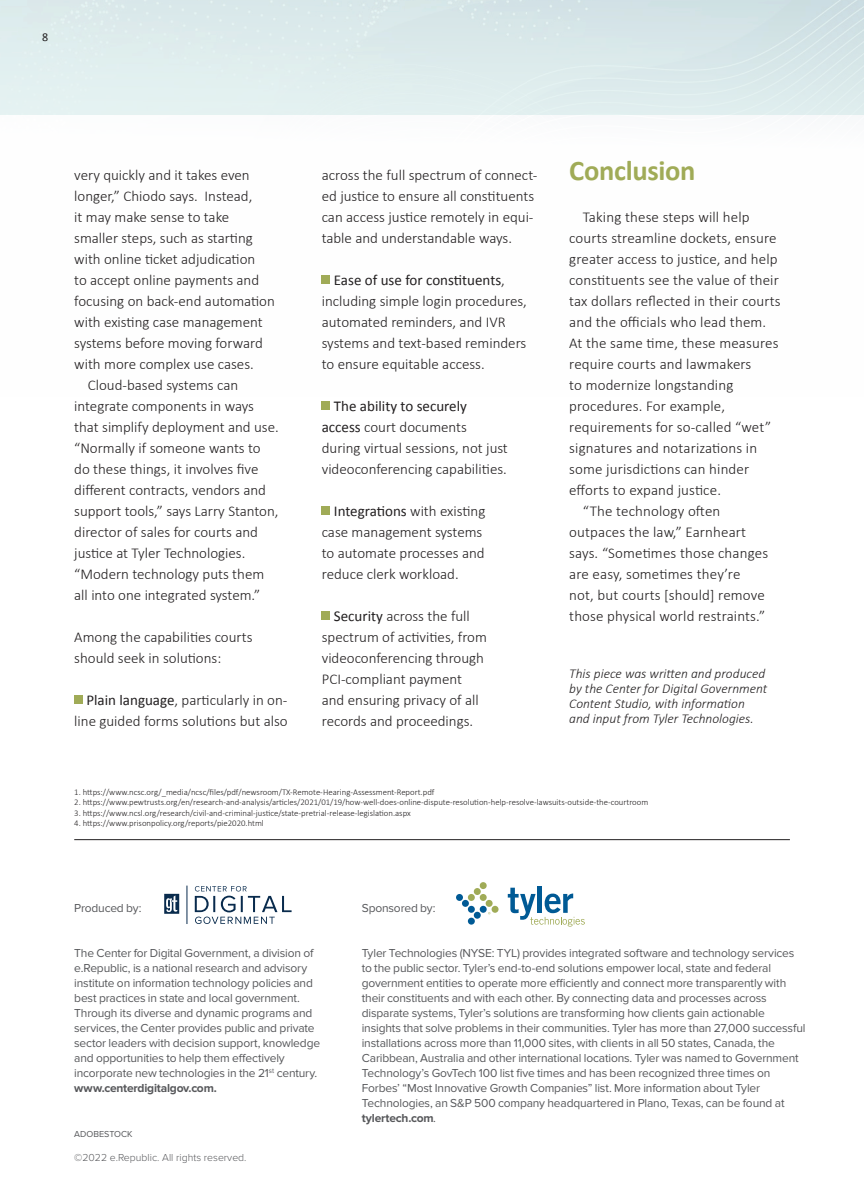
<style>
.page{position:relative;width:864px;height:1188px;background:#fff}
.page>*{position:absolute;margin:0;border:0;box-sizing:border-box;transform-origin:0 0}
.t1{font:700 28.5px "Calibri";letter-spacing:-.01em;color:#a0ab57}
.t2{font:300 15px/21px "Calibri";color:#221f20}
.t3{font:italic 300 13.5px/15px "Calibri";color:#221f20}
.BODY{font:12px/15px "Proxima Nova";letter-spacing:-.015em;color:#57585b}
.t4{font:12px "Calibri";color:#221f20}
.t5{font:300 10.5px "Proxima Nova";color:#57585b}
.t6{font:9px "Proxima Nova";color:#57585b}
.t7{font:300 8.7px "Calibri";color:#221f20}
.s1{font-weight:400}
.s2{font-weight:700}
</style>
<div class="page">
<img style="left:0;top:0;width:528px;height:284px">
<img style="left:528px;top:0;width:336px;height:115px">
<div style="left:74px;top:695px;width:8px;height:9px;background:#a0ab57"></div>
<div style="left:322px;top:275px;width:8px;height:9px;background:#a0ab57"></div>
<div style="left:322px;top:401px;width:8px;height:9px;background:#a0ab57"></div>
<div style="left:322px;top:506px;width:8px;height:8px;background:#a0ab57"></div>
<div style="left:322px;top:611px;width:8px;height:9px;background:#a0ab57"></div>
<hr style="left:538px;top:887px;width:4px;height:26px;background:#005a95">
<div style="left:456px;top:894px;width:7px;height:7px;background:#005a95;border-radius:50%"></div>
<div style="left:462px;top:900px;width:7px;height:7px;background:#005a95;border-radius:50%"></div>
<div style="left:468px;top:906px;width:7px;height:7px;background:#005a95;border-radius:50%"></div>
<div style="left:468px;top:918px;width:7px;height:7px;background:#005a95;border-radius:50%"></div>
<div style="left:474px;top:912px;width:7px;height:7px;background:#005a95;border-radius:50%"></div>
<div style="left:480px;top:906px;width:7px;height:7px;background:#005a95;border-radius:50%"></div>
<div style="left:468px;top:894px;width:7px;height:7px;background:#a0ab57;border-radius:50%"></div>
<div style="left:474px;top:888px;width:7px;height:7px;background:#a0ab57;border-radius:50%"></div>
<div style="left:480px;top:894px;width:7px;height:7px;background:#a0ab57;border-radius:50%"></div>
<div style="left:486px;top:900px;width:7px;height:7px;background:#a0ab57;border-radius:50%"></div>
<div style="left:492px;top:906px;width:7px;height:7px;background:#a0ab57;border-radius:50%"></div>
<div style="left:480px;top:882px;width:7px;height:7px;background:#a0ab57;border-radius:50%"></div>
<svg style="left:508px;top:888px;width:77px;height:39px"></svg>
<hr style="left:74px;top:839px;width:716px;height:1px;background:#221f20">
<svg style="left:164px;top:894px;width:15px;height:20px"></svg>
<hr style="left:187px;top:886px;width:1px;height:38px;background:#092b4d">
<svg style="left:195px;top:886px;width:97px;height:38px"></svg>
<p class="t4" style="left:42px;top:29px;width:8px">8</p>
<p class="t2" style="left:74px;top:164px;width:202px">very quickly and it takes even longer,” Chiodo says. Instead,<br>it may make sense to take smaller steps, such as starting with online ticket adjudication<br>to accept online payments and focusing on back-end automation with existing case management systems before moving forward with more complex use cases.</p>
<p class="t2" style="left:74px;top:374px;width:206px;text-indent:14px">Cloud-based systems can integrate components in ways that simplify deployment and use. “Normally if someone wants to do these things, it involves five different contracts, vendors and support tools,” says Larry Stanton, director of sales for courts and justice at Tyler Technologies. “Modern technology puts them all into one integrated system.”</p>
<p class="t2" style="left:74px;top:626px;width:180px">Among the capabilities courts should seek in solutions:</p>
<p class="t2" style="left:74px;top:689px;width:215px;text-align:right"><span class="s1">Plain language</span>, particularly in on&shy;line guided forms solutions but also</p>
<p class="t2" style="left:322px;top:164px;width:217px">across the full spectrum of connect&shy;ed justice to ensure all constituents can access justice remotely in equi&shy;table and understandable ways.</p>
<p class="t2" style="left:322px;top:269px;width:207px;text-indent:12px"><span class="s1">Ease of use for constituents</span>, including simple login procedures, automated reminders, and IVR systems and text-based reminders to ensure equitable access.</p>
<p class="t2" style="left:322px;top:395px;width:188px;text-indent:12px"><span class="s1">The ability to securely access</span> court documents during virtual sessions, not just videoconferencing capabilities.</p>
<p class="t2" style="left:322px;top:500px;width:165px;text-indent:12px"><span class="s1">Integrations</span> with existing case management systems to automate processes and reduce clerk workload.</p>
<p class="t2" style="left:322px;top:605px;width:167px;text-indent:12px"><span class="s1">Security</span> across the full spectrum of activities, from videoconferencing through<br>PCI-compliant payment and ensuring privacy of all records and proceedings.</p>
<p class="t1" style="left:569px;top:150px;width:128px">Conclusion</p>
<p class="t2" style="left:569px;top:206px;width:213px;text-indent:14px">Taking these steps will help courts streamline dockets, ensure greater access to justice, and help constituents see the value of their tax dollars reflected in their courts and the officials who lead them.<br>At the same time, these measures require courts and lawmakers<br>to modernize longstanding procedures. For example, requirements for so-called “wet” signatures and notarizations in some jurisdictions can hinder efforts to expand justice.</p>
<p class="t2" style="left:569px;top:500px;width:200px;text-indent:14px">“The technology often outpaces the law,” Earnheart says. “Sometimes those changes are easy, sometimes they’re not, but courts [should] remove those physical world restraints.”</p>
<p class="t3" style="left:569px;top:666px;width:200px">This piece was written and produced by the Center for Digital Government Content Studio, with information and input from Tyler Technologies.</p>
<p class="t7" style="left:74px;top:786px;width:362px">1. https://www.ncsc.org/_media/ncsc/files/pdf/newsroom/TX-Remote-Hearing-Assessment-Report.pdf</p>
<p class="t7" style="left:74px;top:797px;width:576px">2. https://www.pewtrusts.org/en/research-and-analysis/articles/2021/01/19/how-well-does-online-dispute-resolution-help-resolve-lawsuits-outside-the-courtroom</p>
<p class="t7" style="left:74px;top:807px;width:338px">3. https://www.ncsl.org/research/civil-and-criminal-justice/state-pretrial-release-legislation.aspx</p>
<p class="t7" style="left:74px;top:818px;width:191px">4. https://www.prisonpolicy.org/reports/pie2020.html</p>
<p class="BODY" style="left:74px;top:901px;width:69px">Produced by:</p>
<p class="BODY" style="left:74px;top:946px;width:247px">The Center for Digital Government, a division of e.Republic, is a national research and advisory institute on information technology policies and best practices in state and local government.<br>Through its diverse and dynamic programs and services, the Center provides public and private sector leaders with decision support, knowledge and opportunities to help them effectively incorporate new technologies in the 21<sup>st</sup> century. <span class="s2">www.centerdigitalgov.com.</span></p>
<p class="t6" style="left:74px;top:1129px;width:60px">ADOBESTOCK</p>
<p class="t5" style="left:74px;top:1149px;width:174px">©2022 e.Republic. All rights reserved.</p>
<p class="BODY" style="left:362px;top:901px;width:75px">Sponsored by:</p>
<p class="BODY" style="left:362px;top:946px;width:445px">Tyler Technologies (NYSE: TYL) provides integrated software and technology services to the public sector. Tyler’s end-to-end solutions empower local, state and federal government entities to operate more efficiently and connect more transparently with their constituents and with each other. By connecting data and processes across disparate systems, Tyler’s solutions are transforming how clients gain actionable insights that solve problems in their communities. Tyler has more than 27,000 successful installations across more than 11,000 sites, with clients in all 50 states, Canada, the Caribbean, Australia and other international locations. Tyler was named to Government Technology’s GovTech 100 list five times and has been recognized three times on Forbes’ “Most Innovative Growth Companies” list. More information about Tyler Technologies, an S&amp;P 500 company headquartered in Plano, Texas, can be found at <span class="s2">tylertech.com</span>.</p>
</div>
